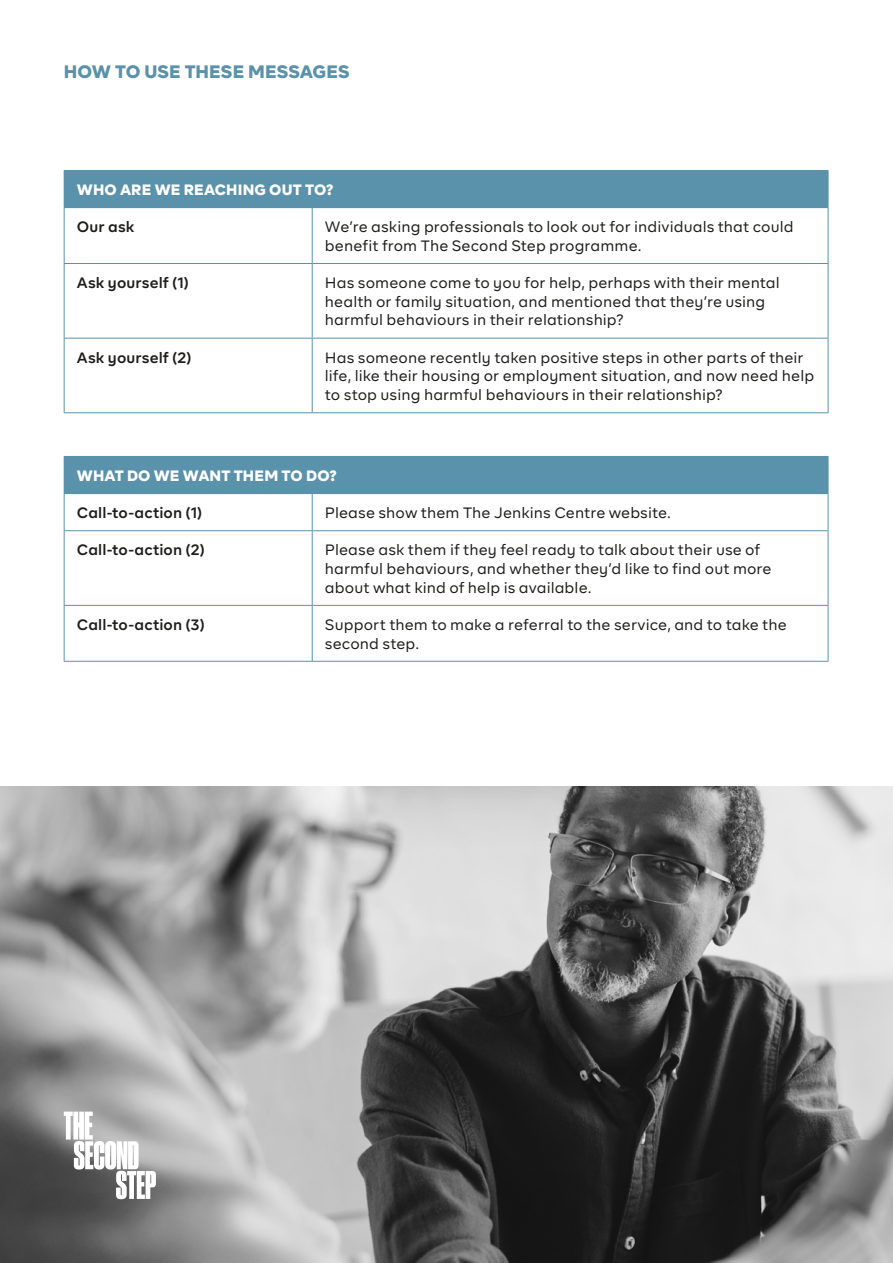
<style>
.page{position:relative;width:893px;height:1263px;background:#fff}
.page>*{position:absolute;margin:0;border:0;box-sizing:border-box;transform-origin:0 0}
.t1{font:900 18px "BR Firma";letter-spacing:.01em;color:#5a92ab}
.t2{font:15px/18.8px "BR Firma";letter-spacing:.005em;color:#1d1d1b}
.t3{font:600 15px "BR Firma";letter-spacing:.01em;color:#1d1d1b}
.t4{font:900 15px "BR Firma";letter-spacing:.005em;color:#fff}
</style>
<div class="page">
<img style="left:0;top:787px;width:893px;height:476px">
<div style="left:64px;top:170px;width:764px;height:38px;background:#5a92ab"></div>
<hr style="left:828px;top:171px;width:1px;height:36px;background:#5a92ab">
<hr style="left:64px;top:208px;width:1px;height:55px;background:#5a92ab">
<hr style="left:312px;top:208px;width:1px;height:55px;background:#5a92ab">
<hr style="left:828px;top:208px;width:1px;height:55px;background:#5a92ab">
<hr style="left:64px;top:263px;width:248px;height:1px;background:#5a92ab">
<hr style="left:64px;top:264px;width:1px;height:74px;background:#5a92ab">
<hr style="left:312px;top:263px;width:516px;height:1px;background:#5a92ab">
<hr style="left:312px;top:264px;width:1px;height:74px;background:#5a92ab">
<hr style="left:828px;top:264px;width:1px;height:74px;background:#5a92ab">
<hr style="left:64px;top:338px;width:248px;height:1px;background:#5a92ab">
<hr style="left:64px;top:338px;width:1px;height:74px;background:#5a92ab">
<hr style="left:312px;top:338px;width:516px;height:1px;background:#5a92ab">
<hr style="left:312px;top:338px;width:1px;height:74px;background:#5a92ab">
<hr style="left:828px;top:338px;width:1px;height:74px;background:#5a92ab">
<hr style="left:64px;top:412px;width:248px;height:1px;background:#5a92ab">
<hr style="left:312px;top:412px;width:516px;height:1px;background:#5a92ab">
<div style="left:64px;top:456px;width:764px;height:38px;background:#5a92ab"></div>
<hr style="left:828px;top:457px;width:1px;height:36px;background:#5a92ab">
<hr style="left:64px;top:494px;width:1px;height:36px;background:#5a92ab">
<hr style="left:312px;top:494px;width:1px;height:36px;background:#5a92ab">
<hr style="left:828px;top:494px;width:1px;height:36px;background:#5a92ab">
<hr style="left:64px;top:530px;width:248px;height:1px;background:#5a92ab">
<hr style="left:64px;top:531px;width:1px;height:74px;background:#5a92ab">
<hr style="left:312px;top:530px;width:516px;height:1px;background:#5a92ab">
<hr style="left:312px;top:531px;width:1px;height:74px;background:#5a92ab">
<hr style="left:828px;top:531px;width:1px;height:74px;background:#5a92ab">
<hr style="left:64px;top:605px;width:248px;height:1px;background:#5a92ab">
<hr style="left:64px;top:606px;width:1px;height:55px;background:#5a92ab">
<hr style="left:312px;top:605px;width:516px;height:1px;background:#5a92ab">
<hr style="left:312px;top:606px;width:1px;height:55px;background:#5a92ab">
<hr style="left:828px;top:606px;width:1px;height:55px;background:#5a92ab">
<hr style="left:64px;top:661px;width:248px;height:1px;background:#5a92ab">
<hr style="left:312px;top:661px;width:516px;height:1px;background:#5a92ab">
<svg style="left:64px;top:1111px;width:92px;height:88px"></svg>
<p class="t1" style="left:64px;top:59px;width:287px">HOW TO USE THESE MESSAGES</p>
<p class="t4" style="left:77px;top:179px;width:258px">WHO ARE WE REACHING OUT TO?</p>
<p class="t3" style="left:77px;top:217px;width:59px">Our ask</p>
<p class="t2" style="left:325px;top:217px;width:470px">We’re asking professionals to look out for individuals that could benefit from The Second Step programme.</p>
<p class="t3" style="left:77px;top:273px;width:114px">Ask yourself (1)</p>
<p class="t2" style="left:325px;top:273px;width:456px">Has someone come to you for help, perhaps with their mental health or family situation, and mentioned that they’re using harmful behaviours in their relationship?</p>
<p class="t3" style="left:77px;top:347px;width:116px">Ask yourself (2)</p>
<p class="t2" style="left:325px;top:347px;width:491px">Has someone recently taken positive steps in other parts of their life, like their housing or employment situation, and now need help to stop using harmful behaviours in their relationship?</p>
<p class="t4" style="left:77px;top:465px;width:261px">WHAT DO WE WANT THEM TO DO?</p>
<p class="t3" style="left:77px;top:503px;width:127px">Call-to-action (1)</p>
<p class="t2" style="left:325px;top:503px;width:347px">Please show them The Jenkins Centre website.</p>
<p class="t3" style="left:77px;top:540px;width:129px">Call-to-action (2)</p>
<p class="t2" style="left:325px;top:540px;width:448px">Please ask them if they feel ready to talk about their use of harmful behaviours, and whether they’d like to find out more about what kind of help is available.</p>
<p class="t3" style="left:77px;top:614px;width:129px">Call-to-action (3)</p>
<p class="t2" style="left:325px;top:615px;width:463px">Support them to make a referral to the service, and to take the second step.</p>
</div>
